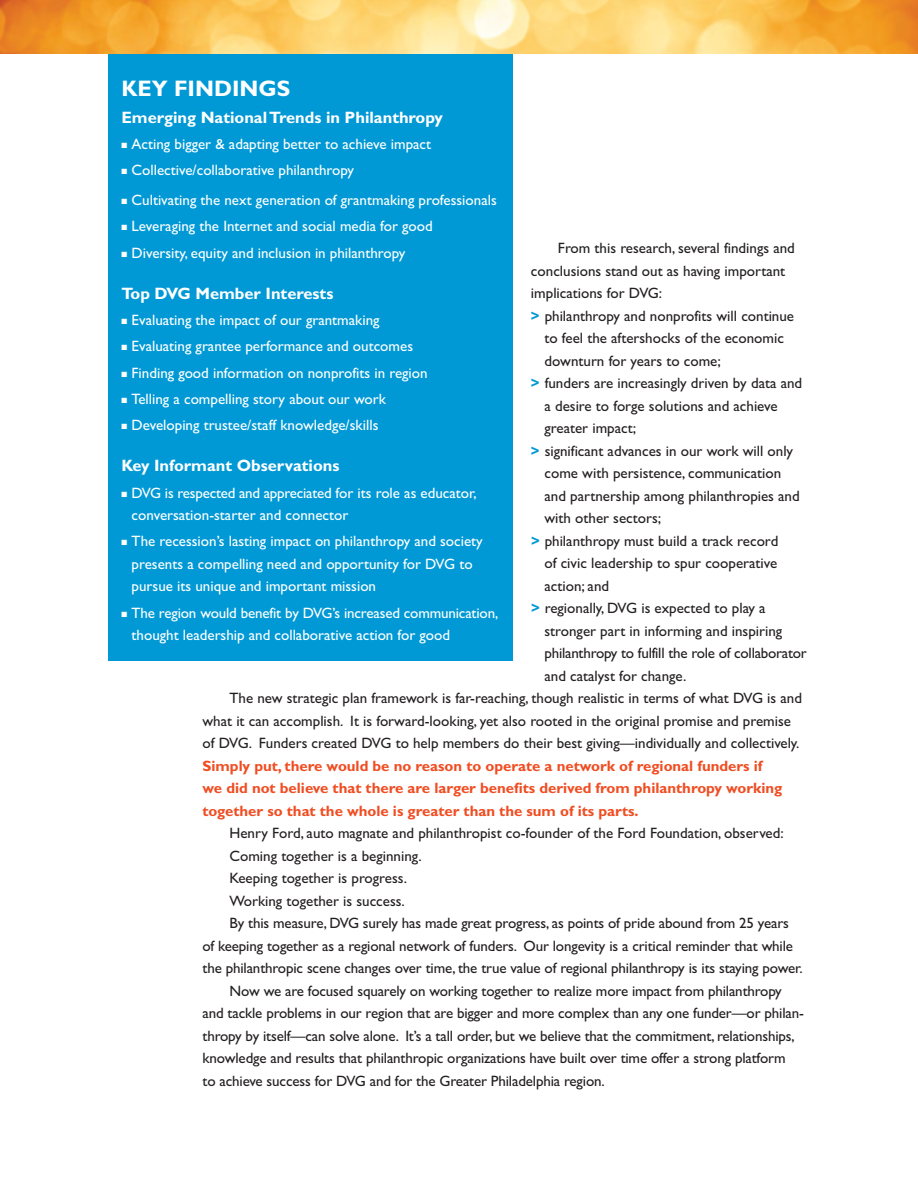
<style>
.page{position:relative;width:918px;height:1188px;background:#fff}
.page>*{position:absolute;margin:0;border:0;box-sizing:border-box;transform-origin:0 0}
.t1{font:700 22.5px "Gill Sans";color:#fff}
.t2{font:700 16.5px "Gill Sans";color:#fff}
.t3{font:15px "Gill Sans";color:#231f20}
.t4{font:15px/22.5px "Gill Sans";color:#fff}
.t5{font:700 15px/22.5px "Gill Sans";color:#f04d22}
.s1{font-weight:700;color:#0099d5}
</style>
<div class="page">
<img style="left:0;top:0;width:918px;height:54px">
<div style="left:108px;top:54px;width:405px;height:607px;background:#0099d5"></div>
<h1 class="t1" style="left:122px;top:80px;width:170px">KEY FINDINGS</h1>
<p class="t2" style="left:122px;top:111px;width:323px">Emerging NationalTrends in Philanthropy</p>
<p class="t4" style="left:122px;top:132px;width:311px">■ Acting bigger &amp; adapting better to achieve impact</p>
<p class="t4" style="left:122px;top:159px;width:234px">■ Collective/collaborative philanthropy</p>
<p class="t4" style="left:122px;top:189px;width:377px">■ Cultivating the next generation of grantmaking professionals</p>
<p class="t4" style="left:122px;top:215px;width:313px">■ Leveraging the Internet and social media for good</p>
<p class="t4" style="left:122px;top:241px;width:285px">■ Diversity, equity and inclusion in philanthropy</p>
<p class="t2" style="left:122px;top:287px;width:213px">Top DVG Member Interests</p>
<p class="t4" style="left:122px;top:309px;width:260px">■ Evaluating the impact of our grantmaking</p>
<p class="t4" style="left:122px;top:335px;width:293px">■ Evaluating grantee performance and outcomes</p>
<p class="t4" style="left:122px;top:361px;width:308px">■ Finding good information on nonprofits in region</p>
<p class="t4" style="left:122px;top:387px;width:266px">■ Telling a compelling story about our work</p>
<p class="t4" style="left:122px;top:414px;width:258px">■ Developing trustee/staff knowledge/skills</p>
<p class="t2" style="left:122px;top:460px;width:219px">Key Informant Observations</p>
<p class="t4" style="left:132px;top:481px;width:347px;text-indent:-10px">■ DVG is respected and appreciated for its role as educator, conversation-starter and connector</p>
<p class="t4" style="left:132px;top:530px;width:353px;text-indent:-10px">■ The recession’s lasting impact on philanthropy and society presents a compelling need and opportunity for DVG to pursue its unique and important mission</p>
<p class="t4" style="left:132px;top:601px;width:368px;text-indent:-10px">■ The region would benefit by DVG’s increased communication, thought leadership and collaborative action for good</p>
<p class="t3" style="left:558px;top:239px;width:238px">From this research, several findings and</p>
<p class="t3" style="left:531px;top:262px;width:256px">conclusions stand out as having important</p>
<p class="t3" style="left:531px;top:284px;width:133px">implications for DVG:</p>
<p class="t3" style="left:531px;top:307px;width:265px"><span class="s1">&gt;</span> philanthropy and nonprofits will continue</p>
<p class="t3" style="left:544px;top:329px;width:241px">to feel the aftershocks of the economic</p>
<p class="t3" style="left:544px;top:352px;width:178px">downturn for years to come;</p>
<p class="t3" style="left:531px;top:374px;width:273px"><span class="s1">&gt;</span> funders are increasingly driven by data and</p>
<p class="t3" style="left:544px;top:397px;width:235px">a desire to forge solutions and achieve</p>
<p class="t3" style="left:544px;top:419px;width:93px">greater impact;</p>
<p class="t3" style="left:531px;top:442px;width:264px"><span class="s1">&gt;</span> significant advances in our work will only</p>
<p class="t3" style="left:545px;top:464px;width:238px">come with persistence, communication</p>
<p class="t3" style="left:545px;top:487px;width:257px">and partnership among philanthropies and</p>
<p class="t3" style="left:545px;top:509px;width:118px">with other sectors;</p>
<p class="t3" style="left:531px;top:532px;width:249px"><span class="s1">&gt;</span> philanthropy must build a track record</p>
<p class="t3" style="left:545px;top:554px;width:234px">of civic leadership to spur cooperative</p>
<p class="t3" style="left:545px;top:577px;width:66px">action; and</p>
<p class="t3" style="left:531px;top:599px;width:236px"><span class="s1">&gt;</span> regionally, DVG is expected to play a</p>
<p class="t3" style="left:545px;top:622px;width:239px">stronger part in informing and inspiring</p>
<p class="t3" style="left:545px;top:644px;width:264px">philanthropy to fulfill the role of collaborator</p>
<p class="t3" style="left:545px;top:667px;width:143px">and catalyst for change.</p>
<p class="t3" style="left:230px;top:689px;width:574px">The new strategic plan framework is far-reaching, though realistic in terms of what DVG is and</p>
<p class="t3" style="left:203px;top:712px;width:590px">what it can accomplish. It is forward-looking, yet also rooted in the original promise and premise</p>
<p class="t3" style="left:203px;top:734px;width:599px">of DVG. Funders created DVG to help members do their best giving—individually and collectively.</p>
<p class="t5" style="left:203px;top:756px;width:581px">Simply put, there would be no reason to operate a network of regional funders if we did not believe that there are larger benefits derived from philanthropy working together so that the whole is greater than the sum of its parts.</p>
<p class="t3" style="left:230px;top:824px;width:556px">Henry Ford, auto magnate and philanthropist co-founder of the Ford Foundation, observed:</p>
<p class="t3" style="left:230px;top:847px;width:194px">Coming together is a beginning.</p>
<p class="t3" style="left:230px;top:869px;width:179px">Keeping together is progress.</p>
<p class="t3" style="left:230px;top:892px;width:177px">Working together is success.</p>
<p class="t3" style="left:230px;top:914px;width:561px">By this measure, DVG surely has made great progress, as points of pride abound from 25 years</p>
<p class="t3" style="left:203px;top:937px;width:592px">of keeping together as a regional network of funders. Our longevity is a critical reminder that while</p>
<p class="t3" style="left:203px;top:959px;width:602px">the philanthropic scene changes over time, the true value of regional philanthropy is its staying power.</p>
<p class="t3" style="left:230px;top:982px;width:554px">Now we are focused squarely on working together to realize more impact from philanthropy</p>
<p class="t3" style="left:203px;top:1004px;width:603px">and tackle problems in our region that are bigger and more complex than any one funder—or philan-</p>
<p class="t3" style="left:203px;top:1027px;width:594px">thropy by itself—can solve alone. It’s a tall order, but we believe that the commitment, relationships,</p>
<p class="t3" style="left:203px;top:1049px;width:585px">knowledge and results that philanthropic organizations have built over time offer a strong platform</p>
<p class="t3" style="left:203px;top:1072px;width:404px">to achieve success for DVG and for the Greater Philadelphia region.</p>
</div>
